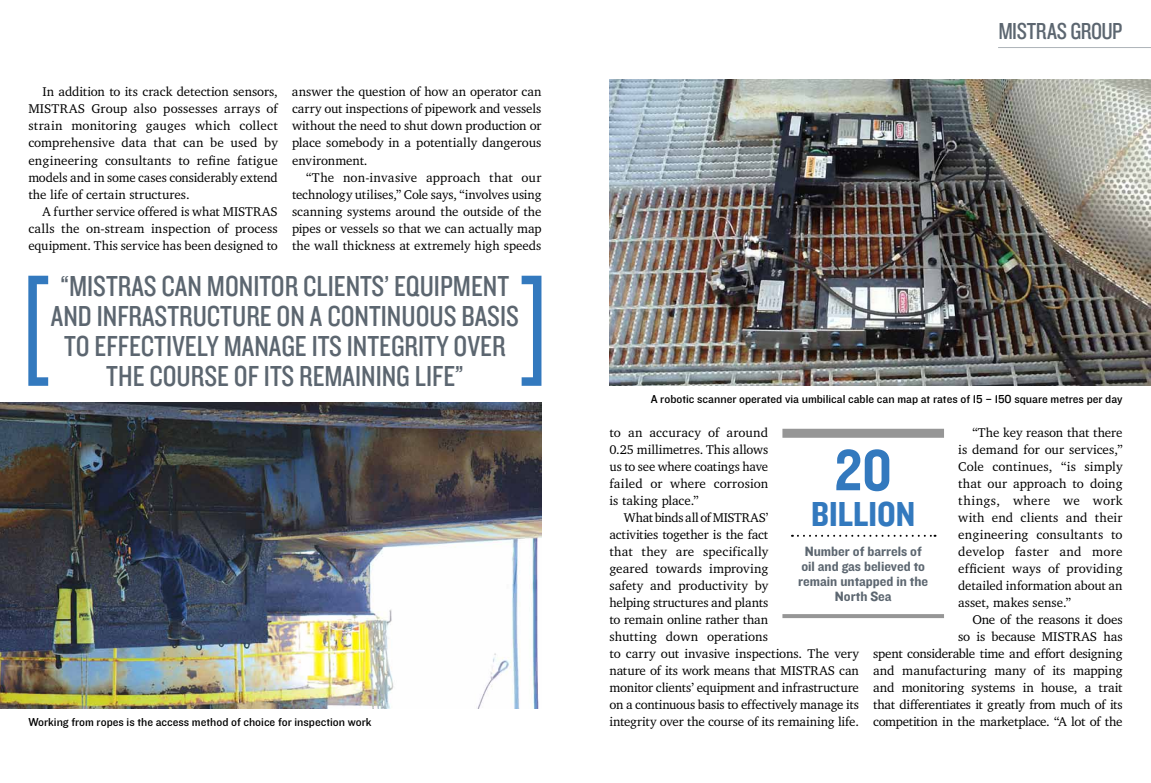
<style>
.page{position:relative;width:1151px;height:783px;background:#fff}
.page>*{position:absolute;margin:0;border:0;box-sizing:border-box;transform-origin:0 0}
.t1{font:60px "Knockout HTF50 Welterweight";color:#3379be}
.t2{font:36px "Knockout HTF50 Welterweight";color:#3379be}
.t3{font:30px/30px "Knockout HTF29 Junior Liteweight";color:#5c6670}
.t4{font:24px "Knockout HTF29 Junior Liteweight";letter-spacing:-.02em;color:#5c6670}
.t5{font:14px/15px "Knockout HTF51 Middleweight";color:#5c6670;text-align:center}
.t6{font:13px/17px "Charter IT Cby BT";letter-spacing:-.005em;color:#000;text-align:justify}
.t7{font:12px "Knockout HTF31 Junior Middlewt";color:#000}
</style>
<div class="page">
<img style="left:609px;top:79px;width:542px;height:306px">
<img style="left:0;top:402px;width:541px;height:306px">
<svg style="left:28px;top:275px;width:20px;height:111px"></svg>
<svg style="left:522px;top:275px;width:19px;height:111px"></svg>
<hr style="left:998px;top:47px;width:153px;height:1px;background:#adb3b8">
<div style="left:782px;top:428px;width:162px;height:9px;background:#969696"></div>
<svg style="left:792px;top:534px;width:143px;height:2px"></svg>
<hr style="left:782px;top:614px;width:162px;height:4px;background:#969696">
<p class="t6" style="left:28px;top:83px;width:251px;text-indent:14px">In addition to its crack detection sensors, MISTRAS Group also possesses arrays of strain monitoring gauges which collect comprehensive data that can be used by engineering consultants to refine fatigue models and in some cases considerably extend the life of certain structures.</p>
<p class="t6" style="left:28px;top:202px;width:251px;text-indent:14px">A further service offered is what MISTRAS calls the on-stream inspection of process equipment. This service has been designed to</p>
<p class="t6" style="left:292px;top:83px;width:251px">answer the question of how an operator can carry out inspections of pipework and vessels without the need to shut down production or place somebody in a potentially dangerous environment.</p>
<p class="t6" style="left:292px;top:168px;width:251px;text-indent:14px">“The non-invasive approach that our technology utilises,” Cole says, “involves using scanning systems around the outside of the pipes or vessels so that we can actually map the wall thickness at extremely high speeds</p>
<h3 class="t3" style="left:51px;top:271px;width:459px;text-indent:10px">“MISTRAS CAN MONITOR CLIENTS’ EQUIPMENT<br>AND INFRASTR</h3>
<h3 class="t3" style="left:193px;top:301px;width:294px">UCTURE ON A CONTINUOUS BASIS</h3>
<h3 class="t3" style="left:64px;top:331px;width:441px">TO EFFECTIVELY MANAGE ITS INTEGRITY OVER</h3>
<h3 class="t3" style="left:106px;top:361px;width:359px">THE COURSE OF ITS REMAINING LIFE”</h3>
<p class="t7" style="left:28px;top:715px;width:345px">Working from ropes is the access method of choice for inspection work</p>
<h3 class="t4" style="left:998px;top:18px;width:126px">MISTRAS GROUP</h3>
<p class="t7" style="left:651px;top:392px;width:473px">A robotic scanner operated via umbilical cable can map at rates of 15 – 150 square metres per day</p>
<p class="t6" style="left:609px;top:423px;width:160px">to an accuracy of around 0.25 millimetres. This allows us to see where coatings have failed or where corrosion is taking place.”</p>
<p class="t6" style="left:609px;top:508px;width:251px;text-align:left;text-indent:14px">What binds all of MISTRAS’<br>activities together is the fact<br>that they are specifically<br>geared towards improving<br>safety and productivity by<br>helping structures and plants<br>to remain online rather than<br>shutting down operations<br>to carry out invasive inspections. The very nature of its work means that MISTRAS can monitor clients’ equipment and infrastructure on a continuous basis to effectively manage its integrity over the course of its remaining life.</p>
<p class="t6" style="left:958px;top:423px;width:166px;text-indent:14px">“The key reason that there is demand for our services,” Cole continues, “is simply that our approach to doing things, where we work with end clients and their engineering consultants to develop faster and more efficient ways of providing detailed information about an asset, makes sense.”</p>
<p class="t6" style="left:873px;top:610px;width:251px;text-align:right">One of the reasons it does<br>so is because MISTRAS has<br>spent considerable time and effort designing and manufacturing many of its mapping and monitoring systems in house, a trait that differentiates it greatly from much of its competition in the marketplace. “A lot of the</p>
<h1 class="t1" style="left:834px;top:439px;width:59px">20</h1>
<h2 class="t2" style="left:811px;top:495px;width:105px">Billion</h2>
<p class="t5" style="left:798px;top:544px;width:131px">Number of barrels of oil and gas believed to remain untapped in the<br>North Sea</p>
</div>
